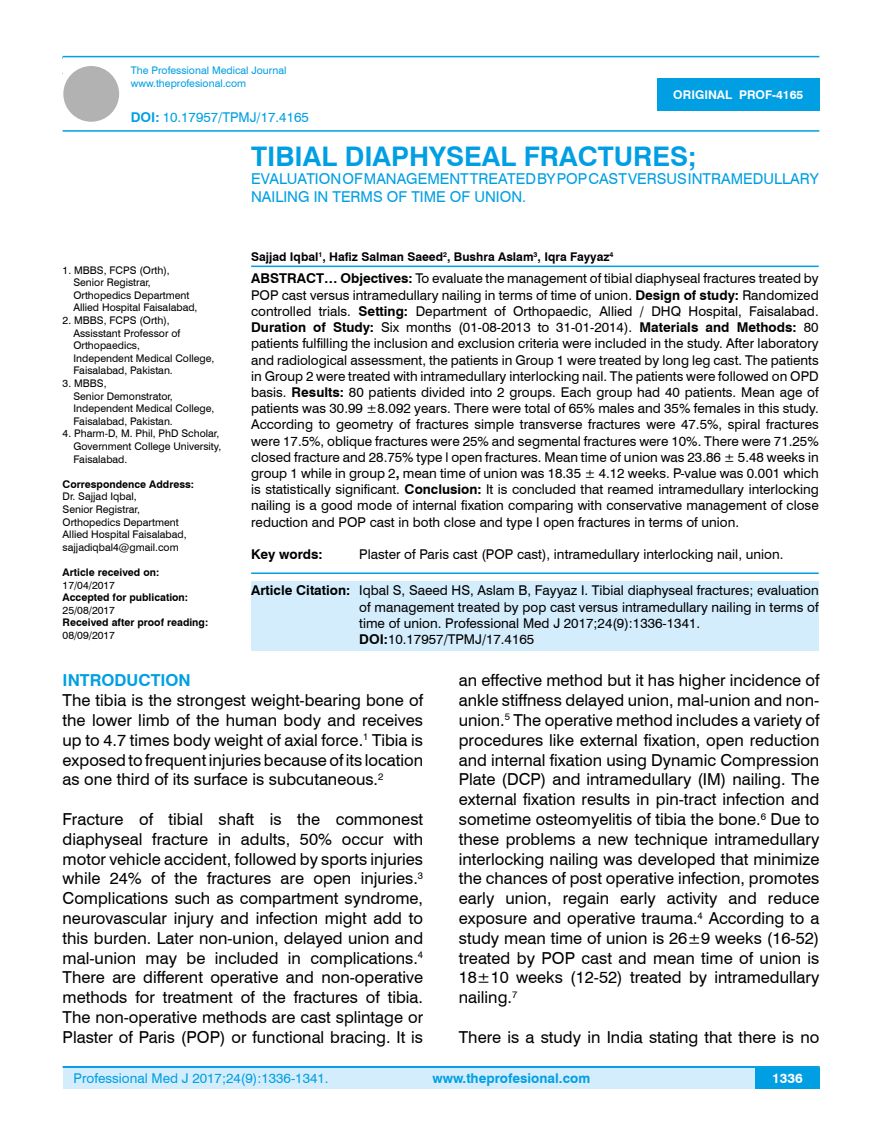
<style>
.page{position:relative;width:882px;height:1145px;background:#fff}
.page>*{position:absolute;margin:0;border:0;box-sizing:border-box;transform-origin:0 0}
.t1{font:700 27px "Swiss 721 BT";color:#009fe3}
.t2{font:16.5px/19.8px "Swiss 721 BT";color:#000;text-align:justify}
.t3{font:700 16.5px "Swiss 721 BT";color:#009fe3}
.t4{font:15px/18px "Swiss 721 BT";color:#009fe3}
.t5{font:13.5px/16.2px "Swiss 721 BT";color:#000;text-align:justify}
.t6{font:13.5px "Swiss 721 BT";color:#009fe3}
.t7{font:700 13.5px "Swiss 721 BT";color:#009fe3}
.t8{font:700 13.5px "Swiss 721 BT";color:#000}
.t9{font:700 13.5px "Swiss 721 BT";color:#fff}
.t10{font:700 12px "Swiss 721 BT";color:#000}
.t11{font:700 12px "Swiss 721 BT";color:#fff}
.t12{font:10.5px/12.6px "Swiss 721 BT";color:#000}
.t13{font:700 10.5px "Swiss 721 BT";color:#000}
.t14{font:10.5px/12.6px "Swiss 721 BT";color:#009fe3}
.s1{font-weight:700}
</style>
<div class="page">
<div style="left:63px;top:1067px;width:756px;height:21px;background:#d4edfc"></div>
<hr style="left:63px;top:1066px;width:756px;height:2px;background:#009fe3">
<div style="left:754px;top:1068px;width:65px;height:20px;background:#009fe3"></div>
<hr style="left:63px;top:56px;width:756px;height:1px;background:#009fe3">
<hr style="left:63px;top:130px;width:756px;height:2px;background:#009fe3">
<div style="left:63px;top:66px;width:56px;height:56px;background:#b3b2b2;border-radius:50%"></div>
<div style="left:657px;top:78px;width:162px;height:33px;background:#009fe3"></div>
<hr style="left:251px;top:265px;width:567px;height:2px;background:#009fe3">
<hr style="left:251px;top:572px;width:567px;height:2px;background:#009fe3">
<div style="left:251px;top:581px;width:567px;height:69px;background:#d4edfc"></div>
<p class="t14" style="left:131px;top:64px;width:157px">The Professional Medical Journal www.theprofesional.com</p>
<p class="t6" style="left:131px;top:108px;width:179px"><span class="s1">DOI:</span> 10.17957/TPMJ/17.4165</p>
<p class="t11" style="left:673px;top:87px;width:131px">ORIGINAL PROF-4165</p>
<h1 class="t1" style="left:251px;top:137px;width:446px">TIBIAL DIAPHYSEAL FRACTURES;</h1>
<p class="t4" style="left:251px;top:169px;width:569px">EVALUATION OF MANAGEMENT TREATED BY POP CAST VERSUS INTRAMEDULLARY<br>NAILING IN TERMS OF TIME OF UNION.</p>
<p class="t12" style="left:73px;top:263px;width:125px;text-indent:-11px">1. MBBS, FCPS (Orth),<br>Senior Registrar,<br>Orthopedics Department<br>Allied Hospital Faisalabad,</p>
<p class="t12" style="left:73px;top:313px;width:142px;text-indent:-11px">2. MBBS, FCPS (Orth),<br>Assisstant Professor of<br>Orthopaedics,<br>Independent Medical College,<br>Faisalabad, Pakistan.</p>
<p class="t12" style="left:73px;top:376px;width:142px;text-indent:-11px">3. MBBS,<br>Senior Demonstrator,<br>Independent Medical College,<br>Faisalabad, Pakistan.</p>
<p class="t12" style="left:73px;top:427px;width:149px;text-indent:-11px">4. Pharm-D, M. Phil, PhD Scholar,<br>Government College University,<br>Faisalabad.</p>
<p class="t13" style="left:63px;top:477px;width:133px">Correspondence Address:</p>
<p class="t12" style="left:63px;top:490px;width:125px">Dr. Sajjad Iqbal,<br>Senior Registrar,<br>Orthopedics Department<br>Allied Hospital Faisalabad, sajjadiqbal4@gmail.com</p>
<p class="t13" style="left:63px;top:565px;width:98px">Article received on:</p>
<p class="t12" style="left:63px;top:578px;width:54px">17/04/2017</p>
<p class="t13" style="left:63px;top:590px;width:127px">Accepted for publication:</p>
<p class="t12" style="left:63px;top:603px;width:54px">25/08/2017</p>
<p class="t13" style="left:63px;top:615px;width:147px">Received after proof reading:</p>
<p class="t12" style="left:63px;top:628px;width:54px">08/09/2017</p>
<p class="t10" style="left:251px;top:248px;width:364px">Sajjad Iqbal<sup>1</sup>, Hafiz Salman Saeed<sup>2</sup>, Bushra Aslam<sup>3</sup>, Iqra Fayyaz<sup>4</sup></p>
<p class="t5" style="left:251px;top:270px;width:569px"><span class="s1">ABSTRACT… Objectives:</span> To evaluate the management of tibial diaphyseal fractures treated by POP cast versus intramedullary nailing in terms of time of union. <span class="s1">Design of study:</span> Randomized controlled trials. <span class="s1">Setting:</span> Department of Orthopaedic, Allied / DHQ Hospital, Faisalabad.<br><span class="s1">Duration of Study:</span> Six months (01-08-2013 to 31-01-2014). <span class="s1">Materials and Methods:</span> 80 patients fulfilling the inclusion and exclusion criteria were included in the study. After laboratory and radiological assessment, the patients in Group 1 were treated by long leg cast. The patients in Group 2 were treated with intramedullary interlocking nail. The patients were followed on OPD basis. <span class="s1">Results:</span> 80 patients divided into 2 groups. Each group had 40 patients. Mean age of patients was 30.99 ±8.092 years. There were total of 65% males and 35% females in this study.<br>According to geometry of fractures simple transverse fractures were 47.5%, spiral fractures were 17.5%, oblique fractures were 25% and segmental fractures were 10%. There were 71.25% closed fracture and 28.75% type l open fractures. Mean time of union was 23.86 ± 5.48 weeks in group 1 while in group 2<span class="s1">,</span> mean time of union was 18.35 ± 4.12 weeks. P-value was 0.001 which is statistically significant. <span class="s1">Conclusion:</span> It is concluded that reamed intramedullary interlocking nailing is a good mode of internal fixation comparing with conservative management of close reduction and POP cast in both close and type I open fractures in terms of union.</p>
<p class="t8" style="left:251px;top:545px;width:73px">Key words:</p>
<p class="t5" style="left:359px;top:545px;width:425px">Plaster of Paris cast (POP cast), intramedullary interlocking nail, union.</p>
<p class="t5" style="left:359px;top:582px;width:461px;text-align:left;text-indent:-108px"><span class="s1">Article Citation:</span> Iqbal S, Saeed HS, Aslam B, Fayyaz I. Tibial diaphyseal fractures; evaluation of management treated by pop cast versus intramedullary nailing in terms of time of union. Professional Med J 2017;24(9):1336-1341.<br><span class="s1">DOI:</span>10.17957/TPMJ/17.4165</p>
<p class="t3" style="left:63px;top:669px;width:130px">INTRODUCTION</p>
<p class="t2" style="left:63px;top:690px;width:362px">The tibia is the strongest weight-bearing bone of the lower limb of the human body and receives up to 4.7 times body weight of axial force.<sup>1</sup> Tibia is exposed to frequent injuries because of its location as one third of its surface is subcutaneous.<sup>2</sup></p>
<p class="t2" style="left:63px;top:808px;width:362px">Fracture of tibial shaft is the commonest diaphyseal fracture in adults, 50% occur with motor vehicle accident, followed by sports injuries while 24% of the fractures are open injuries.<sup>3<br></sup>Complications such as compartment syndrome, neurovascular injury and infection might add to this burden. Later non-union, delayed union and mal-union may be included in complications.<sup>4<br></sup>There are different operative and non-operative methods for treatment of the fractures of tibia.<br>The non-operative methods are cast splintage or Plaster of Paris (POP) or functional bracing. It is</p>
<p class="t2" style="left:458px;top:670px;width:362px">an effective method but it has higher incidence of ankle stiffness delayed union, mal-union and non&shy;union.<sup>5</sup> The operative method includes a variety of procedures like external fixation, open reduction and internal fixation using Dynamic Compression Plate (DCP) and intramedullary (IM) nailing. The external fixation results in pin-tract infection and sometime osteomyelitis of tibia the bone.<sup>6</sup> Due to these problems a new technique intramedullary interlocking nailing was developed that minimize the chances of post operative infection, promotes early union, regain early activity and reduce exposure and operative trauma.<sup>4</sup> According to a study mean time of union is 26±9 weeks (16-52) treated by POP cast and mean time of union is 18±10 weeks (12-52) treated by intramedullary nailing.<sup>7</sup></p>
<p class="t2" style="left:458px;top:1026px;width:362px">There is a study in India stating that there is no</p>
<p class="t6" style="left:74px;top:1069px;width:256px">Professional Med J 2017;24(9):1336-1341.</p>
<p class="t7" style="left:432px;top:1069px;width:159px">www.theprofesional.com</p>
<p class="t9" style="left:771px;top:1069px;width:32px">1336</p>
</div>
